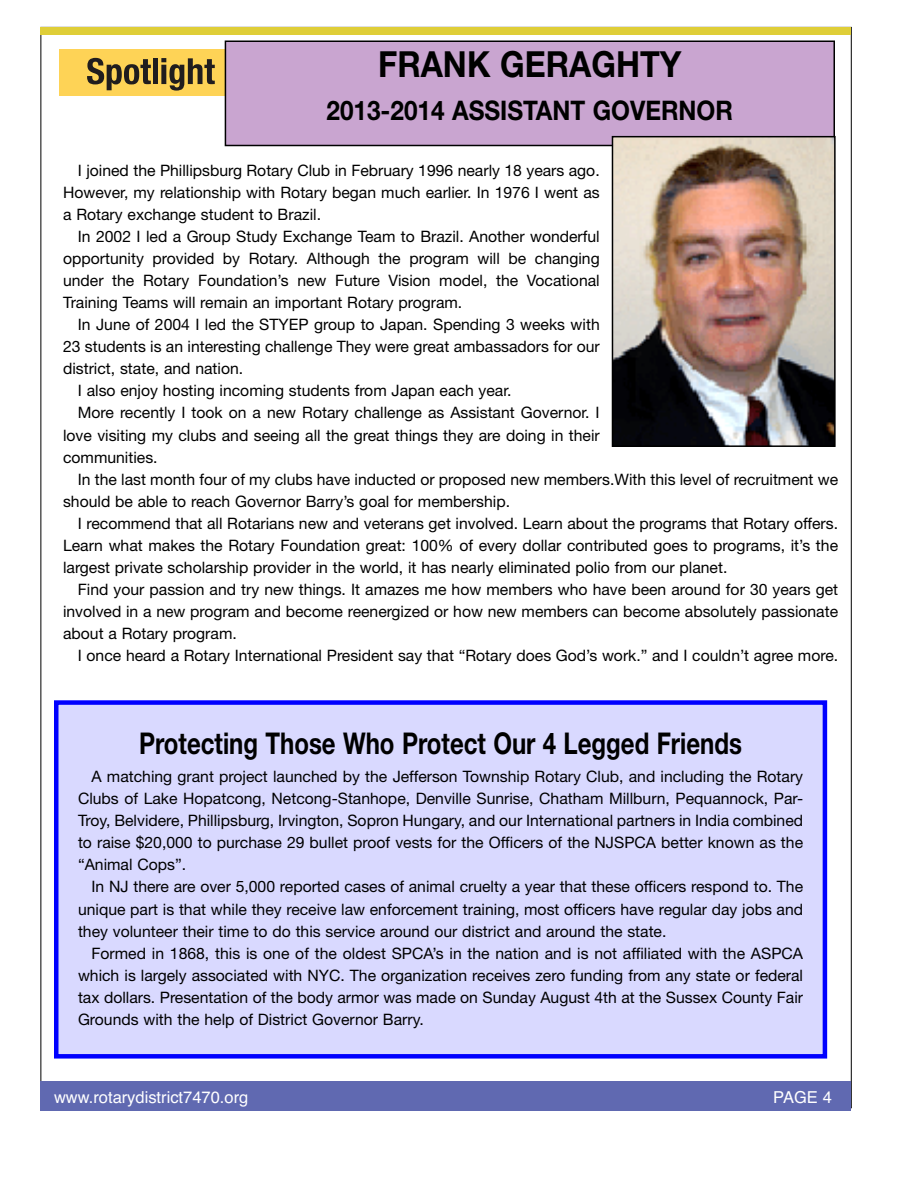
<style>
.page{position:relative;width:918px;height:1188px;background:#fff}
.page>*{position:absolute;margin:0;border:0;box-sizing:border-box;transform-origin:0 0}
.t1{font:700 36px "Helvetica Neue";color:#000;scale:.9 1}
.t2{font:700 30px "Helvetica Neue";color:#000;scale:.8 1}
.t3{font:700 27px "Helvetica Neue";color:#000;scale:.9 1}
.t4{font:16.5px "Helvetica";color:#fff}
.t5{font:15.75px/22px "Helvetica Neue";color:#000;text-align:justify}
</style>
<div class="page">
<div style="left:41px;top:1081px;width:810px;height:29px;background:#6069b1"></div>
<div style="left:41px;top:27px;width:810px;height:8px;background:#dfce38"></div>
<div style="left:59px;top:49px;width:379px;height:47px;background:#fed356"></div>
<svg style="left:87px;top:58px;width:64px;height:32px"></svg>
<div style="left:153px;top:58px;width:5px;height:26px;background:#201d1e"></div>
<svg style="left:161px;top:58px;width:54px;height:33px"></svg>
<div style="left:225px;top:41px;width:609px;height:105px;background:#c9a5d0"></div>
<div style="left:225px;top:40px;width:610px;height:106px;border:2px solid #000"></div>
<img style="left:615px;top:139px;width:218px;height:305px">
<div style="left:612px;top:136px;width:224px;height:311px;border:2px solid #000"></div>
<div style="left:58px;top:705px;width:765px;height:349px;background:#d9d9ff"></div>
<div style="left:54px;top:700px;width:773px;height:359px;border:4px solid #00f"></div>
<h1 class="t1" style="left:378px;top:42px;width:338px">FRANK GERAGHTY</h1>
<h3 class="t3" style="left:327px;top:94px;width:453px">2013-2014 ASSISTANT GOVERNOR</h3>
<p class="t5" style="left:63px;top:159px;width:538px;text-indent:15px">I joined the Phillipsburg Rotary Club in February 1996 nearly 18 years ago.<br>However, my relationship with Rotary began much earlier. In 1976 I went as a Rotary exchange student to Brazil.</p>
<p class="t5" style="left:63px;top:225px;width:538px;text-indent:15px">In 2002 I led a Group Study Exchange Team to Brazil. Another wonderful opportunity provided by Rotary. Although the program will be changing under the Rotary Foundation’s new Future Vision model, the Vocational Training Teams will remain an important Rotary program.</p>
<p class="t5" style="left:78px;top:313px;width:523px">In June of 2004 I led the STYEP group to Japan. Spending 3 weeks with</p>
<p class="t5" style="left:63px;top:335px;width:538px">23 students is an interesting challenge They were great ambassadors for our</p>
<p class="t5" style="left:63px;top:358px;width:182px">district, state, and nation.</p>
<p class="t5" style="left:78px;top:380px;width:435px">I also enjoy hosting incoming students from Japan each year.</p>
<p class="t5" style="left:78px;top:402px;width:523px">More recently I took on a new Rotary challenge as Assistant Governor. I</p>
<p class="t5" style="left:63px;top:424px;width:538px">love visiting my clubs and seeing all the great things they are doing in their</p>
<p class="t5" style="left:63px;top:446px;width:96px">communities.</p>
<p class="t5" style="left:78px;top:468px;width:762px">In the last month four of my clubs have inducted or proposed new members.With this level of recruitment we</p>
<p class="t5" style="left:63px;top:490px;width:449px">should be able to reach Governor Barry’s goal for membership.</p>
<p class="t5" style="left:78px;top:512px;width:762px">I recommend that all Rotarians new and veterans get involved. Learn about the programs that Rotary offers.</p>
<p class="t5" style="left:63px;top:534px;width:777px">Learn what makes the Rotary Foundation great: 100% of every dollar contributed goes to programs, it’s the</p>
<p class="t5" style="left:63px;top:556px;width:666px">largest private scholarship provider in the world, it has nearly eliminated polio from our planet.</p>
<p class="t5" style="left:78px;top:578px;width:762px">Find your passion and try new things. It amazes me how members who have been around for 30 years get</p>
<p class="t5" style="left:63px;top:600px;width:777px">involved in a new program and become reenergized or how new members can become absolutely passionate</p>
<p class="t5" style="left:63px;top:622px;width:175px">about a Rotary program.</p>
<p class="t5" style="left:78px;top:644px;width:762px">I once heard a Rotary International President say that “Rotary does God’s work.” and I couldn’t agree more.</p>
<h2 class="t2" style="left:139px;top:724px;width:755px">Protecting Those Who Protect Our 4 Legged Friends</h2>
<p class="t5" style="left:78px;top:765px;width:727px;text-indent:13px">A matching grant project launched by the Jefferson Township Rotary Club, and including the Rotary Clubs of Lake Hopatcong, Netcong-Stanhope, Denville Sunrise, Chatham Millburn, Pequannock, Par-Troy, Belvidere, Phillipsburg, Irvington, Sopron Hungary, and our International partners in India combined to raise $20,000 to purchase 29 bullet proof vests for the Officers of the NJSPCA better known as the “Animal Cops”.</p>
<p class="t5" style="left:78px;top:876px;width:727px;text-indent:13px">In NJ there are over 5,000 reported cases of animal cruelty a year that these officers respond to. The unique part is that while they receive law enforcement training, most officers have regular day jobs and they volunteer their time to do this service around our district and around the state.</p>
<p class="t5" style="left:78px;top:942px;width:727px;text-indent:13px">Formed in 1868, this is one of the oldest SPCA’s in the nation and is not affiliated with the ASPCA which is largely associated with NYC. The organization receives zero funding from any state or federal tax dollars. Presentation of the body armor was made on Sunday August 4th at the Sussex County Fair Grounds with the help of District Governor Barry.</p>
<p class="t4" style="left:54px;top:1087px;width:196px">www.rotarydistrict7470.org</p>
<p class="t4" style="left:773px;top:1087px;width:60px">PAGE 4</p>
</div>
